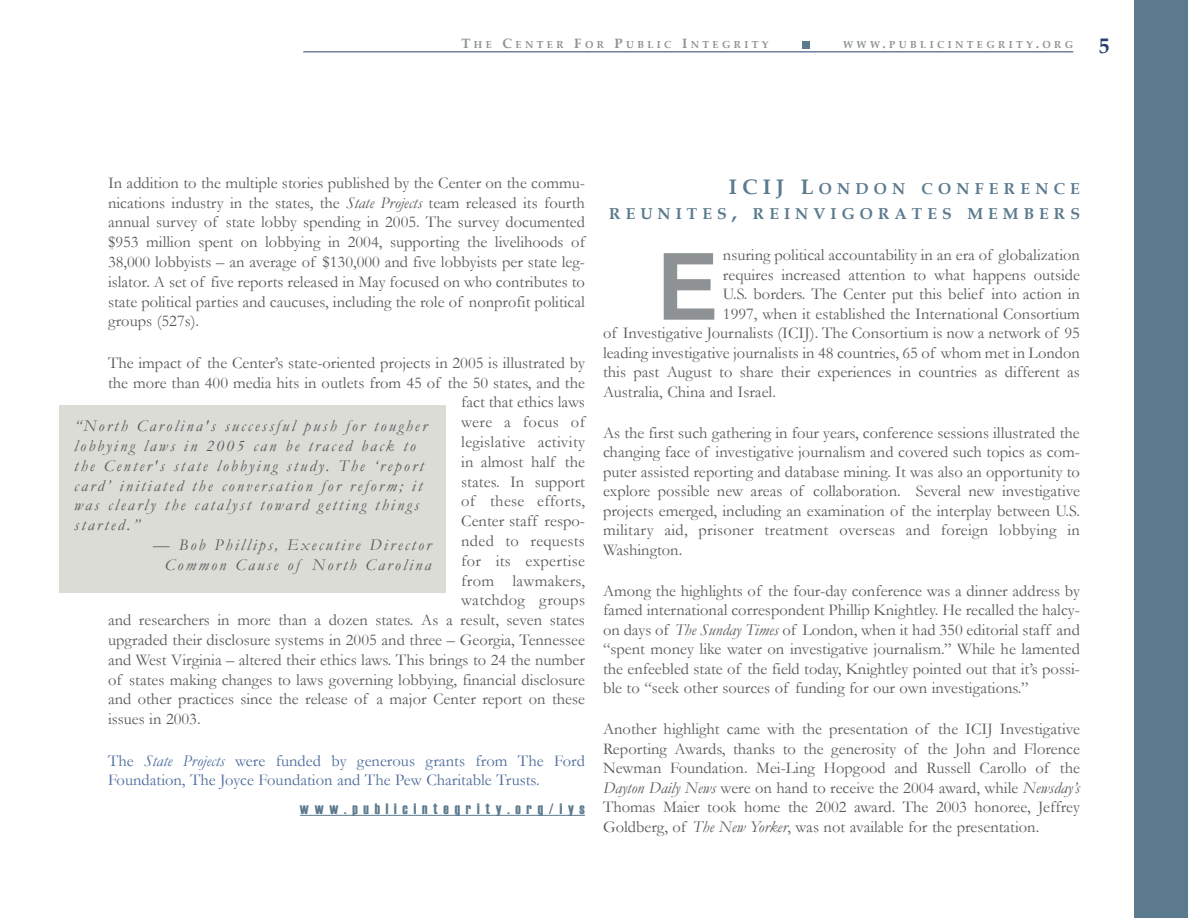
<style>
.page{position:relative;width:1188px;height:918px;background:#fff}
.page>*{position:absolute;margin:0;border:0;box-sizing:border-box;transform-origin:0 0}
.t1{font:700 93px "Arial";color:#8e9294}
.t2{font:16.5px/19.5px "Garamond";color:#58595b;text-align:justify}
.t3{font:italic 16.5px/19.8px "Garamond";letter-spacing:.14em;color:#58595b}
.t4{font:16.5px/19.8px "Garamond";color:#4b6b9b}
.t5{font:16.5px "Garamond";letter-spacing:.02em;color:#58595b}
.t6{font:700 15.75px/25.2px "Book Antiqua";letter-spacing:.32em;color:#5b7a8d;text-align:right}
.t7{font:15px "Haettenschweiler";letter-spacing:.39em;color:#5b7a8d}
.t8{font:700 10.2px "Palatino Linotype";letter-spacing:.335em;color:#8e9294}
.s1{font-size:13.5px}
.s2{font-family:"Book Antiqua";font-size:21px;color:#2a3f6f}
.s3{font-style:italic}
.s4{font-size:21px}
</style>
<div class="page">
<hr style="left:303px;top:52px;width:770px;height:1px;background:#2a3f6f">
<div style="left:803px;top:41px;width:7px;height:8px;background:#5b7a8d"></div>
<div style="left:1134px;top:0;width:54px;height:918px;background:#5b7a8d"></div>
<hr style="left:300px;top:815px;width:285px;height:1px;background:#5b7a8d">
<div style="left:59px;top:405px;width:387px;height:188px;background:#dbdcd5"></div>
<p class="t8" style="left:462px;top:37px;width:309px"><span class="s1">T</span>HE <span class="s1">C</span>ENTER <span class="s1">F</span>OR <span class="s1">P</span>UBLIC <span class="s1">I</span>NTEGRITY</p>
<p class="t8" style="left:843px;top:37px;width:268px">WWW<span class="s1">.</span>PUBLICINTEGRITY<span class="s1">.</span>ORG <span class="s2">5</span></p>
<p class="t2" style="left:108px;top:172px;width:479px">In addition to the multiple stories published by the Center on the commu&shy;nications industry in the states, the <span class="s3">State Projects</span> team released its fourth annual survey of state lobby spending in 2005. The survey documented $953 million spent on lobbying in 2004, supporting the livelihoods of 38,000 lobbyists – an average of $130,000 and five lobbyists per state leg&shy;islator. A set of five reports released in May focused on who contributes to state political parties and caucuses, including the role of nonprofit political groups (527s).</p>
<p class="t2" style="left:108px;top:352px;width:479px">The impact of the Center’s state-oriented projects in 2005 is illustrated by</p>
<p class="t2" style="left:108px;top:372px;width:479px">the more than 400 media hits in outlets from 45 of the 50 states, and the</p>
<p class="t2" style="left:461px;top:392px;width:125px">fact that ethics laws</p>
<p class="t5" style="left:461px;top:411px;width:125px">were a focus of</p>
<p class="t5" style="left:461px;top:431px;width:125px">legislative activity</p>
<p class="t2" style="left:461px;top:451px;width:125px">in almost half the</p>
<p class="t2" style="left:461px;top:471px;width:125px">states. In support</p>
<p class="t5" style="left:461px;top:490px;width:125px">of these efforts,</p>
<p class="t2" style="left:461px;top:511px;width:125px">Center staff respo-</p>
<p class="t5" style="left:461px;top:530px;width:125px">nded to requests</p>
<p class="t5" style="left:461px;top:550px;width:125px">for its expertise</p>
<p class="t5" style="left:461px;top:569px;width:125px">from lawmakers,</p>
<p class="t5" style="left:461px;top:589px;width:125px">watchdog groups</p>
<p class="t2" style="left:108px;top:610px;width:478px">and researchers in more than a dozen states. As a result, seven states</p>
<p class="t2" style="left:108px;top:630px;width:479px">upgraded their disclosure systems in 2005 and three – Georgia, Tennessee</p>
<p class="t2" style="left:108px;top:649px;width:479px">and West Virginia – altered their ethics laws. This brings to 24 the number</p>
<p class="t2" style="left:108px;top:669px;width:479px">of states making changes to laws governing lobbying, financial disclosure</p>
<p class="t2" style="left:108px;top:689px;width:479px">and other practices since the release of a major Center report on these</p>
<p class="t2" style="left:108px;top:709px;width:94px">issues in 2003.</p>
<p class="t4" style="left:108px;top:750px;width:479px">The <span class="s3">State Projects</span> were funded by generous grants from The Ford<br>Foundation, The Joyce Foundation and The Pew Charitable Trusts.</p>
<p class="t7" style="left:300px;top:798px;width:287px">www.publicintegrity.org/iys</p>
<p class="t3" style="left:74px;top:416px;width:354px">“North Carolina's successful push for tougher lobbying laws in 2005 can be traced back to the Center's state lobbying study. The ‘report card’ initiated the conversation for reform; it was clearly the catalyst toward getting things started.”</p>
<p class="t3" style="left:153px;top:535px;width:280px;text-align:right">— Bob Phillips, Executive Director<br>Common Cause of North Carolina</p>
<p class="t6" style="left:609px;top:176px;width:472px"><span class="s4">ICIJ L</span>ONDON CONFERENCE<br>REUNITES<span class="s4">,</span> REINVIGORATES MEMBERS</p>
<p class="t2" style="left:723px;top:245px;width:359px">nsuring political accountability in an era of globalization</p>
<p class="t2" style="left:723px;top:264px;width:359px">requires increased attention to what happens outside</p>
<p class="t2" style="left:723px;top:284px;width:359px">U.S. borders. The Center put this belief into action in</p>
<p class="t2" style="left:723px;top:303px;width:359px">1997, when it established the International Consortium</p>
<p class="t2" style="left:603px;top:323px;width:478px">of Investigative Journalists (ICIJ). The Consortium is now a network of 95</p>
<p class="t2" style="left:603px;top:342px;width:478px">leading investigative journalists in 48 countries, 65 of whom met in London</p>
<p class="t2" style="left:603px;top:362px;width:478px">this past August to share their experiences in countries as different as</p>
<p class="t2" style="left:603px;top:381px;width:174px">Australia, China and Israel.</p>
<p class="t2" style="left:603px;top:422px;width:479px">As the first such gathering in four years, conference sessions illustrated the changing face of investigative journalism and covered such topics as com&shy;puter assisted reporting and database mining. It was also an opportunity to explore possible new areas of collaboration. Several new investigative projects emerged, including an examination of the interplay between U.S. military aid, prisoner treatment overseas and foreign lobbying in Washington.</p>
<p class="t2" style="left:603px;top:580px;width:479px">Among the highlights of the four-day conference was a dinner address by famed international correspondent Phillip Knightley. He recalled the halcy&shy;on days of <span class="s3">The Sunday Times</span> of London, when it had 350 editorial staff and “spent money like water on investigative journalism.” While he lamented the enfeebled state of the field today, Knightley pointed out that it’s possi&shy;ble to “seek other sources of funding for our own investigations.”</p>
<p class="t2" style="left:603px;top:719px;width:479px">Another highlight came with the presentation of the ICIJ Investigative Reporting Awards, thanks to the generosity of the John and Florence Newman Foundation. Mei-Ling Hopgood and Russell Carollo of the <span class="s3">Dayton Daily News</span> were on hand to receive the 2004 award, while <span class="s3">Newsday’s </span>Thomas Maier took home the 2002 award. The 2003 honoree, Jeffrey Goldberg, of <span class="s3">The New Yorker</span>, was not available for the presentation.</p>
<h1 class="t1" style="left:657px;top:226px;width:64px">E</h1>
</div>
